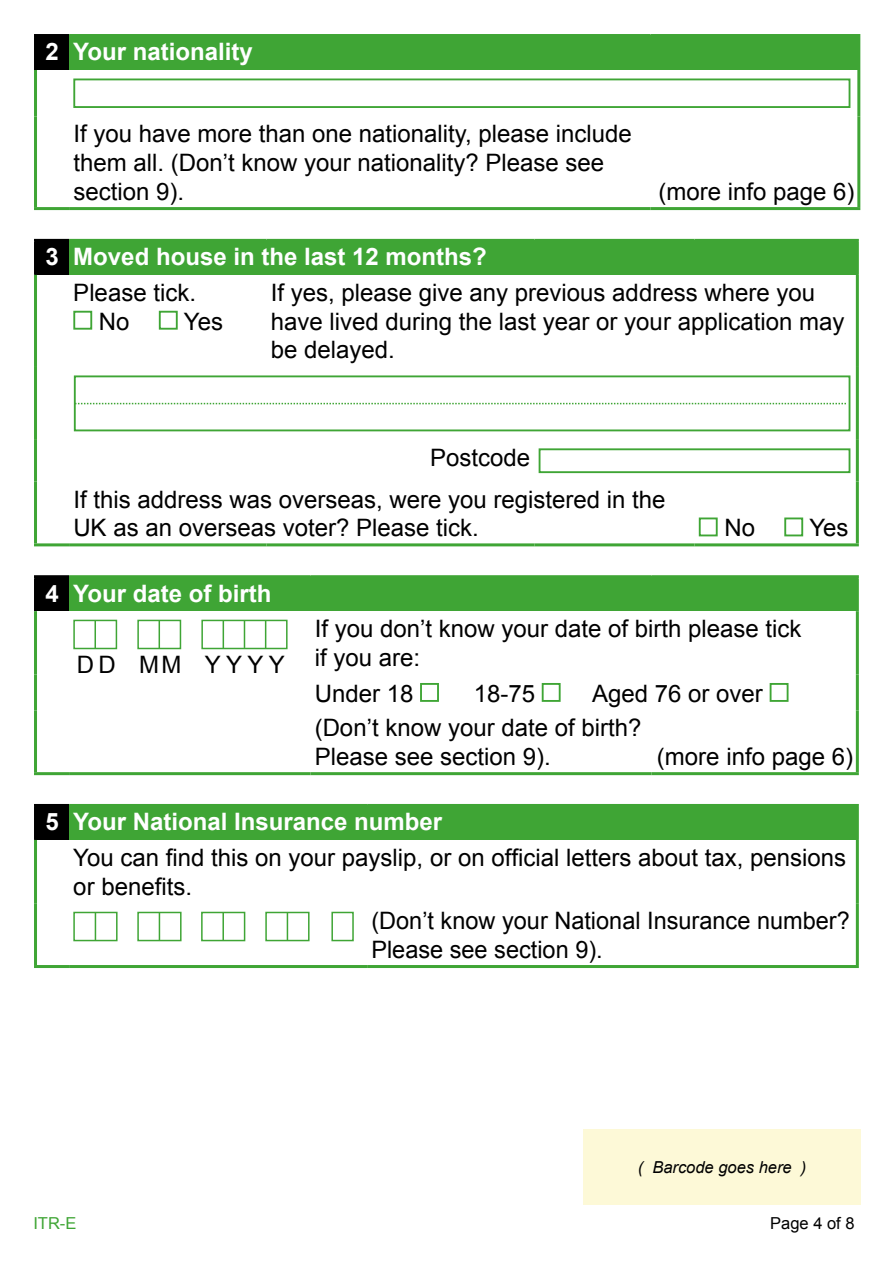
<style>
.page{position:relative;width:893px;height:1263px;background:#fff}
.page>*{position:absolute;margin:0;border:0;box-sizing:border-box;transform-origin:0 0}
.t1{font:24px/28.8px "Arial";color:#000}
.t2{font:700 24px "Arial";color:#fff}
.t3{font:italic 16.5px "Arial";color:#000}
.t4{font:16.5px "Arial";color:#000}
.t5{font:16.5px "Arial";color:#3fa535}
</style>
<div class="page">
<div style="left:583px;top:1129px;width:278px;height:75px;background:#fdf9d7"></div>
<div style="left:36px;top:36px;width:33px;height:34px;background:#000"></div>
<div style="left:69px;top:36px;width:790px;height:34px;background:#3fa535"></div>
<hr style="left:34px;top:34px;width:35px;height:3px;background:#000">
<hr style="left:34px;top:37px;width:3px;height:33px;background:#000">
<hr style="left:69px;top:34px;width:582px;height:3px;background:#3fa535">
<hr style="left:651px;top:34px;width:209px;height:3px;background:#3fa535">
<hr style="left:857px;top:37px;width:3px;height:33px;background:#3fa535">
<hr style="left:34px;top:70px;width:3px;height:46px;background:#3fa535">
<hr style="left:857px;top:70px;width:3px;height:46px;background:#3fa535">
<hr style="left:34px;top:116px;width:3px;height:91px;background:#3fa535">
<hr style="left:857px;top:116px;width:3px;height:91px;background:#3fa535">
<hr style="left:34px;top:207px;width:35px;height:3px;background:#3fa535">
<hr style="left:69px;top:207px;width:582px;height:3px;background:#3fa535">
<hr style="left:651px;top:207px;width:209px;height:3px;background:#3fa535">
<div style="left:73px;top:79px;width:777px;height:29px;border:2px solid #3fa535"></div>
<div style="left:36px;top:240px;width:33px;height:35px;background:#000"></div>
<div style="left:69px;top:240px;width:788px;height:35px;background:#3fa535"></div>
<hr style="left:34px;top:239px;width:35px;height:3px;background:#000">
<hr style="left:34px;top:242px;width:3px;height:33px;background:#000">
<hr style="left:69px;top:239px;width:198px;height:3px;background:#3fa535">
<hr style="left:267px;top:239px;width:267px;height:3px;background:#3fa535">
<hr style="left:534px;top:239px;width:160px;height:3px;background:#3fa535">
<hr style="left:694px;top:239px;width:165px;height:3px;background:#3fa535">
<hr style="left:856px;top:242px;width:3px;height:33px;background:#3fa535">
<hr style="left:34px;top:275px;width:3px;height:92px;background:#3fa535">
<hr style="left:856px;top:275px;width:3px;height:92px;background:#3fa535">
<hr style="left:34px;top:367px;width:3px;height:73px;background:#3fa535">
<hr style="left:856px;top:367px;width:3px;height:73px;background:#3fa535">
<hr style="left:34px;top:440px;width:3px;height:42px;background:#3fa535">
<hr style="left:856px;top:440px;width:3px;height:42px;background:#3fa535">
<hr style="left:34px;top:482px;width:3px;height:61px;background:#3fa535">
<hr style="left:856px;top:482px;width:3px;height:61px;background:#3fa535">
<hr style="left:34px;top:543px;width:35px;height:3px;background:#3fa535">
<hr style="left:69px;top:543px;width:198px;height:3px;background:#3fa535">
<hr style="left:267px;top:543px;width:267px;height:3px;background:#3fa535">
<hr style="left:534px;top:543px;width:160px;height:3px;background:#3fa535">
<hr style="left:694px;top:543px;width:165px;height:3px;background:#3fa535">
<div style="left:73px;top:311px;width:19px;height:19px;border:2px solid #3fa535"></div>
<div style="left:159px;top:311px;width:19px;height:19px;border:2px solid #3fa535"></div>
<div style="left:74px;top:375px;width:776px;height:56px;border:2px solid #3fa535"></div>
<svg style="left:75px;top:403px;width:771px;height:1px"></svg>
<div style="left:539px;top:448px;width:311px;height:25px;border:2px solid #3fa535"></div>
<div style="left:699px;top:517px;width:19px;height:19px;border:2px solid #3fa535"></div>
<div style="left:784px;top:517px;width:19px;height:19px;border:2px solid #3fa535"></div>
<div style="left:36px;top:577px;width:33px;height:34px;background:#000"></div>
<div style="left:69px;top:577px;width:788px;height:34px;background:#3fa535"></div>
<hr style="left:34px;top:575px;width:35px;height:3px;background:#000">
<hr style="left:34px;top:578px;width:3px;height:33px;background:#000">
<hr style="left:69px;top:575px;width:241px;height:3px;background:#3fa535">
<hr style="left:310px;top:575px;width:341px;height:3px;background:#3fa535">
<hr style="left:651px;top:575px;width:208px;height:3px;background:#3fa535">
<hr style="left:856px;top:578px;width:3px;height:33px;background:#3fa535">
<hr style="left:34px;top:611px;width:3px;height:63px;background:#3fa535">
<hr style="left:856px;top:611px;width:3px;height:63px;background:#3fa535">
<hr style="left:34px;top:674px;width:3px;height:36px;background:#3fa535">
<hr style="left:856px;top:674px;width:3px;height:36px;background:#3fa535">
<hr style="left:34px;top:710px;width:3px;height:62px;background:#3fa535">
<hr style="left:856px;top:710px;width:3px;height:62px;background:#3fa535">
<hr style="left:34px;top:772px;width:35px;height:3px;background:#3fa535">
<hr style="left:69px;top:772px;width:241px;height:3px;background:#3fa535">
<hr style="left:310px;top:772px;width:341px;height:3px;background:#3fa535">
<hr style="left:651px;top:772px;width:208px;height:3px;background:#3fa535">
<div style="left:73px;top:620px;width:44px;height:29px;border:2px solid #3fa535"></div>
<div style="left:137px;top:620px;width:44px;height:29px;border:2px solid #3fa535"></div>
<div style="left:201px;top:620px;width:87px;height:29px;border:2px solid #3fa535"></div>
<hr style="left:94px;top:621px;width:2px;height:27px;background:#3fa535">
<svg style="left:159px;top:621px;width:1px;height:27px"></svg>
<svg style="left:223px;top:621px;width:1px;height:27px"></svg>
<svg style="left:244px;top:620px;width:1px;height:28px"></svg>
<svg style="left:265px;top:621px;width:1px;height:27px"></svg>
<div style="left:420px;top:683px;width:19px;height:19px;border:2px solid #3fa535"></div>
<div style="left:542px;top:683px;width:19px;height:19px;border:2px solid #3fa535"></div>
<div style="left:770px;top:683px;width:18px;height:19px;border:2px solid #3fa535"></div>
<div style="left:36px;top:805px;width:33px;height:35px;background:#000"></div>
<div style="left:69px;top:805px;width:788px;height:35px;background:#3fa535"></div>
<hr style="left:34px;top:804px;width:35px;height:3px;background:#000">
<hr style="left:34px;top:807px;width:3px;height:33px;background:#000">
<hr style="left:69px;top:804px;width:298px;height:3px;background:#3fa535">
<hr style="left:367px;top:804px;width:492px;height:3px;background:#3fa535">
<hr style="left:856px;top:807px;width:3px;height:33px;background:#3fa535">
<hr style="left:34px;top:840px;width:3px;height:63px;background:#3fa535">
<hr style="left:856px;top:840px;width:3px;height:63px;background:#3fa535">
<hr style="left:34px;top:903px;width:3px;height:62px;background:#3fa535">
<hr style="left:856px;top:903px;width:3px;height:62px;background:#3fa535">
<hr style="left:34px;top:965px;width:35px;height:3px;background:#3fa535">
<hr style="left:69px;top:965px;width:298px;height:3px;background:#3fa535">
<hr style="left:367px;top:965px;width:492px;height:3px;background:#3fa535">
<div style="left:73px;top:912px;width:45px;height:29px;border:2px solid #3fa535"></div>
<div style="left:137px;top:912px;width:45px;height:29px;border:2px solid #3fa535"></div>
<div style="left:201px;top:912px;width:44px;height:29px;border:2px solid #3fa535"></div>
<div style="left:265px;top:912px;width:45px;height:29px;border:2px solid #3fa535"></div>
<svg style="left:95px;top:913px;width:1px;height:27px"></svg>
<svg style="left:159px;top:913px;width:1px;height:27px"></svg>
<hr style="left:222px;top:913px;width:2px;height:27px;background:#3fa535">
<svg style="left:287px;top:913px;width:1px;height:27px"></svg>
<div style="left:331px;top:912px;width:23px;height:29px;border:2px solid #3fa535"></div>
<p class="t2" style="left:46px;top:36px;width:209px">2 Your nationality</p>
<p class="t1" style="left:73px;top:120px;width:560px">If you have more than one nationality, please include them all. (Don’t know your nationality? Please see section 9).</p>
<p class="t1" style="left:658px;top:177px;width:198px">(more info page 6)</p>
<p class="t2" style="left:46px;top:241px;width:443px">3 Moved house in the last 12 months?</p>
<p class="t1" style="left:99px;top:278px;width:99px;text-indent:-26px">Please tick.<br>No</p>
<p class="t1" style="left:271px;top:278px;width:575px">If yes, please give any previous address where you have lived during the last year or your application may be delayed.</p>
<p class="t1" style="left:184px;top:307px;width:41px">Yes</p>
<p class="t1" style="left:73px;top:437px;width:594px;line-height:41.7px;text-indent:357px">Postcode<br>If this address was overseas, were you registered in the</p>
<p class="t1" style="left:73px;top:514px;width:407px">UK as an overseas voter? Please tick.</p>
<p class="t1" style="left:724px;top:514px;width:32px">No</p>
<p class="t1" style="left:809px;top:514px;width:41px">Yes</p>
<p class="t2" style="left:46px;top:577px;width:227px">4 Your date of birth</p>
<p class="t1" style="left:77px;top:651px;width:210px">DD MM YYYY</p>
<p class="t1" style="left:315px;top:615px;width:488px">If you don’t know your date of birth please tick if you are:</p>
<p class="t1" style="left:315px;top:679px;width:100px">Under 18</p>
<p class="t1" style="left:474px;top:679px;width:63px">18-75</p>
<p class="t1" style="left:315px;top:676px;width:450px;line-height:34.5px;text-indent:277px">Aged 76 or over (Don’t know your date of birth?</p>
<p class="t1" style="left:315px;top:742px;width:238px">Please see section 9).</p>
<p class="t1" style="left:657px;top:742px;width:198px">(more info page 6)</p>
<p class="t2" style="left:46px;top:806px;width:398px">5 Your National Insurance number</p>
<p class="t1" style="left:73px;top:843px;width:774px">You can find this on your payslip, or on official letters about tax, pensions or benefits.</p>
<p class="t1" style="left:371px;top:907px;width:480px">(Don’t know your National Insurance number?<br>Please see section 9).</p>
<p class="t3" style="left:638px;top:1156px;width:170px">( Barcode goes here )</p>
<p class="t5" style="left:33px;top:1212px;width:45px">ITR-E</p>
<p class="t4" style="left:770px;top:1212px;width:86px">Page 4 of 8</p>
</div>
